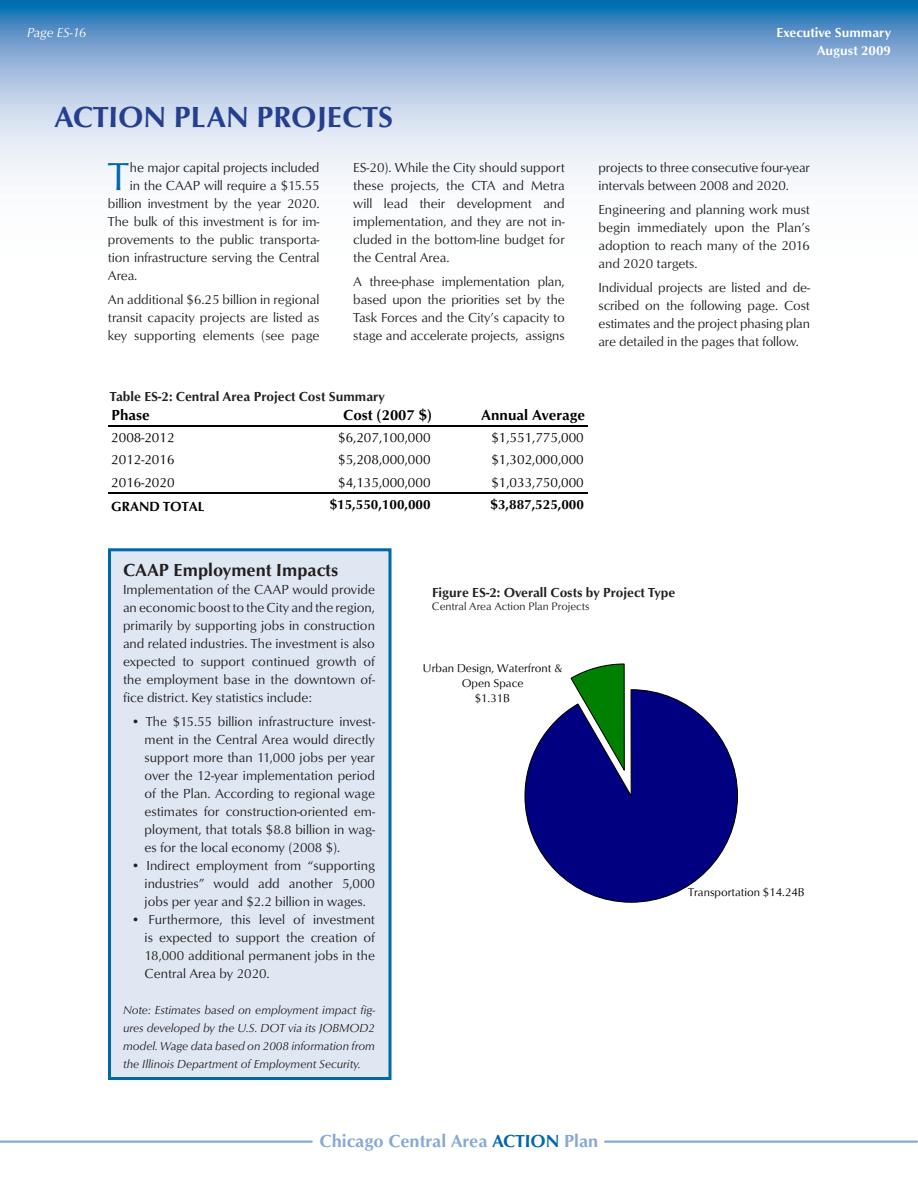
<style>
.page{position:relative;width:918px;height:1188px;background:#fff}
.page>*{position:absolute;margin:0;border:0;box-sizing:border-box;transform-origin:0 0}
.body_text_with_drop{font:40.35px "Opus";color:#0067aa}
.t1{font:700 30px "Opus";color:#253f8e}
.t2{font:700 18px "Opus";color:#86a9d4}
.t3{font:700 18px "Opus";color:#231f20}
.t4{font:700 15px/20.7px "Opus";color:#000}
.t5{font:13.65px "Opus";color:#000}
.t6{font:700 13.65px "Opus";color:#000}
.body_text{font:13.5px/18px "Opus";letter-spacing:-.01em;color:#231f20;text-align:justify}
.bullet{font:13.5px/18px "Opus";color:#231f20;text-align:justify}
.body_text_with_drop-2{font:13.5px "Opus";letter-spacing:-.01em;color:#231f20}
.body_text-2{font:700 13.5px "Opus";color:#231f20}
.t7{font:700 13.5px/18px "Opus";color:#fff;text-align:right}
.t8{font:italic 13.5px "Opus";letter-spacing:-.015em;color:#fff}
.body_text-3{font:italic 12px/18px "Opus";color:#231f20;text-align:justify}
.t9{font:11.7px/14.5px "Opus";color:#000;text-align:center}
.body_text-4{font:11.25px "Opus";color:#231f20}
.s1{color:#0067aa}
</style>
<div class="page">
<svg style="left:0;top:0;width:918px;height:180px;background:#a4c2e0"></svg>
<hr style="left:109px;top:425px;width:479px;height:2px;background:#000">
<hr style="left:109px;top:493px;width:479px;height:1px;background:#000">
<svg style="left:524px;top:663px;width:214px;height:240px"></svg>
<div style="left:108px;top:548px;width:284px;height:532px;background:#dfe7f3;border:3px solid #0067aa"></div>
<hr style="left:0;top:1141px;width:312px;height:2px;background:#86a9d4">
<hr style="left:605px;top:1141px;width:312px;height:2px;background:#86a9d4">
<p class="t8" style="left:27px;top:25px;width:61px">Page ES-16</p>
<p class="t7" style="left:777px;top:24px;width:116px">Executive Summary<br>August 2009</p>
<h1 class="t1" style="left:54px;top:100px;width:58px">ACTION</h1>
<h1 class="t1" style="left:174px;top:100px;width:36px">PLAN</h1>
<h1 class="t1" style="left:256px;top:100px;width:139px">Projects</h1>
<p class="body_text_with_drop" style="left:108px;top:153px;width:22px">T</p>
<p class="body_text_with_drop-2" style="left:130px;top:160px;width:191px">he major capital projects included</p>
<p class="body_text" style="left:353px;top:159px;width:213px">ES-20). While the City should support these projects, the CTA and Metra will lead their development and implementation, and they are not in&shy;cluded in the bottom-line budget for the Central Area.</p>
<p class="body_text" style="left:353px;top:273px;width:213px">A three-phase implementation plan, based upon the priorities set by the Task Forces and the City’s capacity to stage and accelerate projects, assigns</p>
<p class="body_text_with_drop-2" style="left:130px;top:178px;width:191px">in the CAAP will require a $15.55</p>
<p class="body_text_with_drop-2" style="left:108px;top:196px;width:213px">billion investment by the year 2020.</p>
<p class="body_text_with_drop-2" style="left:108px;top:214px;width:213px">The bulk of this investment is for im-</p>
<p class="body_text_with_drop-2" style="left:108px;top:232px;width:213px">provements to the public transporta-</p>
<p class="body_text_with_drop-2" style="left:108px;top:250px;width:213px">tion infrastructure serving the Central</p>
<p class="body_text_with_drop-2" style="left:108px;top:268px;width:31px">Area.</p>
<p class="body_text" style="left:108px;top:291px;width:213px">An additional $6.25 billion in regional transit capacity projects are listed as key supporting elements (see page</p>
<p class="body_text" style="left:598px;top:159px;width:213px">projects to three consecutive four-year intervals between 2008 and 2020.</p>
<p class="body_text" style="left:598px;top:201px;width:213px">Engineering and planning work must begin immediately upon the Plan’s adoption to reach many of the 2016 and 2020 targets.</p>
<p class="body_text" style="left:598px;top:279px;width:213px">Individual projects are listed and de&shy;scribed on the following page. Cost estimates and the project phasing plan are detailed in the pages that follow.</p>
<p class="t4" style="left:112px;top:384px;width:97px">Cost Summary<br>Phase</p>
<p class="body_text-2" style="left:110px;top:388px;width:277px">Table ES-2: Central Area Project Cost Summary</p>
<p class="t4" style="left:343px;top:405px;width:90px">Cost (2007 $)</p>
<p class="t4" style="left:481px;top:405px;width:105px">Annual Average</p>
<p class="t5" style="left:111px;top:429px;width:65px">2008-2012</p>
<p class="t5" style="left:338px;top:429px;width:94px">$6,207,100,000</p>
<p class="t5" style="left:491px;top:429px;width:94px">$1,551,775,000</p>
<p class="t5" style="left:111px;top:452px;width:65px">2012-2016</p>
<p class="t5" style="left:338px;top:452px;width:94px">$5,208,000,000</p>
<p class="t5" style="left:491px;top:452px;width:94px">$1,302,000,000</p>
<p class="t5" style="left:111px;top:474px;width:65px">2016-2020</p>
<p class="t5" style="left:338px;top:474px;width:94px">$4,135,000,000</p>
<p class="t5" style="left:491px;top:474px;width:94px">$1,033,750,000</p>
<p class="t6" style="left:111px;top:499px;width:95px">GRAND TOTAL</p>
<p class="t6" style="left:330px;top:497px;width:102px">$15,550,100,000</p>
<p class="t6" style="left:491px;top:497px;width:95px">$3,887,525,000</p>
<h2 class="t3" style="left:123px;top:560px;width:217px">CAAP Employment Impacts</h2>
<p class="body_text" style="left:123px;top:581px;width:254px">Implementation of the CAAP would provide an economic boost to the City and the region, primarily by supporting jobs in construction and related industries. The investment is also expected to support continued growth of the employment base in the downtown of&shy;fice district. Key statistics include:</p>
<p class="bullet" style="left:145px;top:712px;width:232px;text-indent:-14px">• The $15.55 billion infrastructure invest&shy;ment in the Central Area would directly support more than 11,000 jobs per year over the 12-year implementation period of the Plan. According to regional wage estimates for construction-oriented em&shy;ployment, that totals $8.8 billion in wag&shy;es for the local economy (2008 $).</p>
<p class="bullet" style="left:145px;top:856px;width:232px;text-indent:-14px">• Indirect employment from “supporting industries” would add another 5,000 jobs per year and $2.2 billion in wages.</p>
<p class="bullet" style="left:145px;top:910px;width:232px;text-indent:-14px">• Furthermore, this level of investment is expected to support the creation of 18,000 additional permanent jobs in the Central Area by 2020.</p>
<p class="body_text-3" style="left:123px;top:1001px;width:254px">Note: Estimates based on employment impact fig&shy;ures developed by the U.S. DOT via its JOBMOD2 model. Wage data based on 2008 information from the Illinois Department of Employment Security.</p>
<p class="body_text-2" style="left:432px;top:584px;width:245px">Figure ES-2: Overall Costs by Project Type</p>
<p class="body_text-4" style="left:432px;top:600px;width:159px">Central Area Action Plan Projects</p>
<p class="t9" style="left:423px;top:661px;width:141px">Urban Design, Waterfront &amp;<br>Open Space<br>$1.31B</p>
<p class="t9" style="left:688px;top:885px;width:118px">Transportation $14.24B</p>
<h3 class="t2" style="left:320px;top:1131px;width:208px">Chicago Central Area <span class="s1">ACTION</span></h3>
<h3 class="t2" style="left:564px;top:1131px;width:36px">Plan</h3>
</div>
